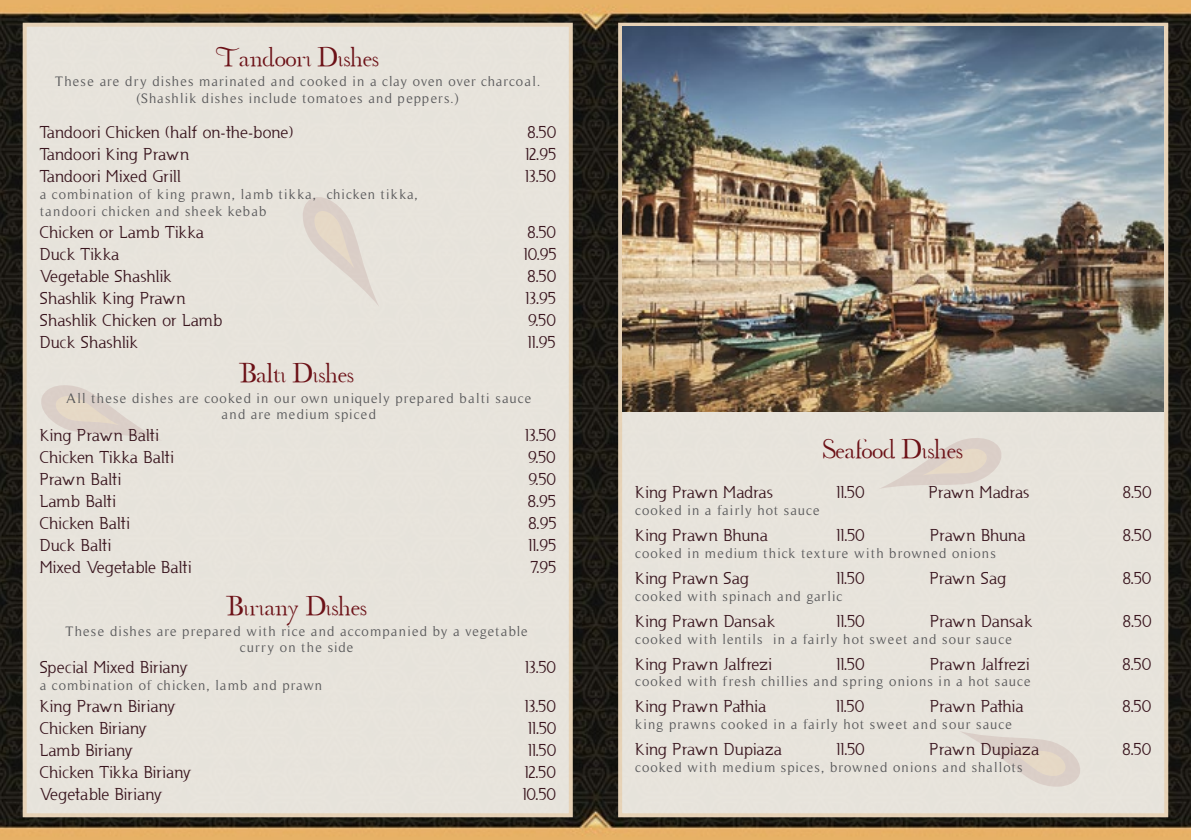
<style>
.page{position:relative;width:1191px;height:840px;background:#fff}
.page>*{position:absolute;margin:0;border:0;box-sizing:border-box;transform-origin:0 0}
.t1{font:24px "Decorativefont FINAL";color:#6c1117}
.t2{font:16px "Usenet";letter-spacing:.03em;color:#39151e}
.t3{font:16px "Usenet";letter-spacing:.01em;color:#39151e}
.t4{font:16px "Usenet";letter-spacing:.05em;color:#39151e}
.t5{font:14px/16px "Timeless";letter-spacing:.08em;color:#58585a;text-align:center}
.t6{font:14px "Timeless";letter-spacing:.06em;color:#58585a}
</style>
<div class="page">
<img style="left:0;top:0;width:1191px;height:839px">
<div style="left:21px;top:21px;width:554px;height:797px;background:#e7e3dc"></div>
<svg style="left:616px;top:21px;width:554px;height:797px;background:#e2ddd5"></svg>
<svg style="left:878px;top:434px;width:126px;height:54px;background:#e2dad2"></svg>
<svg style="left:959px;top:730px;width:124px;height:59px;background:#e3dbd2"></svg>
<svg style="left:300px;top:193px;width:79px;height:114px;background:#e3ddd4"></svg>
<svg style="left:38px;top:381px;width:124px;height:59px;background:#e3dbd2"></svg>
<img style="left:622px;top:27px;width:541px;height:384px">
<h1 class="t1" style="left:216px;top:40px;width:164px">Tandoori Dishes</h1>
<p class="t5" style="left:55px;top:73px;width:487px;line-height:16.8px">These are dry dishes marinated and cooked in a clay oven over charcoal. (Shashlik dishes include tomatoes and peppers.)</p>
<p class="t3" style="left:40px;top:122px;width:255px">Tandoori Chicken (half on-the-bone)</p>
<p class="t2" style="left:528px;top:122px;width:30px">8.50</p>
<p class="t3" style="left:40px;top:144px;width:151px">Tandoori King Prawn</p>
<p class="t2" style="left:525px;top:144px;width:32px">12.95</p>
<p class="t2" style="left:40px;top:166px;width:143px">Tandoori Mixed Grill</p>
<p class="t2" style="left:525px;top:166px;width:32px">13.50</p>
<p class="t5" style="left:40px;top:185px;width:380px;line-height:16.8px;text-align:left">a combination of king prawn, lamb tikka, chicken tikka, tandoori chicken and sheek kebab</p>
<p class="t2" style="left:40px;top:221px;width:166px">Chicken or Lamb Tikka</p>
<p class="t2" style="left:528px;top:221px;width:30px">8.50</p>
<p class="t2" style="left:40px;top:243px;width:81px">Duck Tikka</p>
<p class="t2" style="left:524px;top:243px;width:34px">10.95</p>
<p class="t2" style="left:40px;top:265px;width:133px">Vegetable Shashlik</p>
<p class="t2" style="left:528px;top:265px;width:30px">8.50</p>
<p class="t2" style="left:40px;top:287px;width:147px">Shashlik King Prawn</p>
<p class="t2" style="left:525px;top:287px;width:32px">13.95</p>
<p class="t2" style="left:40px;top:310px;width:184px">Shashlik Chicken or Lamb</p>
<p class="t2" style="left:528px;top:310px;width:29px">9.50</p>
<p class="t2" style="left:40px;top:332px;width:100px">Duck Shashlik</p>
<p class="t2" style="left:528px;top:332px;width:29px">11.95</p>
<h1 class="t1" style="left:239px;top:355px;width:116px">Balti Dishes</h1>
<p class="t5" style="left:66px;top:389px;width:467px">All these dishes are cooked in our own uniquely prepared balti sauce and are medium spiced</p>
<p class="t2" style="left:40px;top:424px;width:120px">King Prawn Balti</p>
<p class="t2" style="left:525px;top:424px;width:32px">13.50</p>
<p class="t2" style="left:40px;top:446px;width:135px">Chicken Tikka Balti</p>
<p class="t2" style="left:528px;top:446px;width:29px">9.50</p>
<p class="t2" style="left:40px;top:468px;width:83px">Prawn Balti</p>
<p class="t2" style="left:529px;top:468px;width:29px">9.50</p>
<p class="t4" style="left:40px;top:491px;width:78px">Lamb Balti</p>
<p class="t2" style="left:528px;top:491px;width:29px">8.95</p>
<p class="t2" style="left:40px;top:513px;width:91px">Chicken Balti</p>
<p class="t2" style="left:529px;top:513px;width:29px">8.95</p>
<p class="t2" style="left:40px;top:535px;width:73px">Duck Balti</p>
<p class="t2" style="left:528px;top:535px;width:29px">11.95</p>
<p class="t2" style="left:40px;top:557px;width:153px">Mixed Vegetable Balti</p>
<p class="t2" style="left:531px;top:557px;width:26px">7.95</p>
<h1 class="t1" style="left:226px;top:589px;width:143px">Biriany Dishes</h1>
<p class="t5" style="left:65px;top:623px;width:464px">These dishes are prepared with rice and accompanied by a vegetable curry on the side</p>
<p class="t2" style="left:40px;top:656px;width:150px">Special Mixed Biriany</p>
<p class="t2" style="left:525px;top:656px;width:32px">13.50</p>
<p class="t6" style="left:40px;top:677px;width:284px">a combination of chicken, lamb and prawn</p>
<p class="t2" style="left:40px;top:695px;width:138px">King Prawn Biriany</p>
<p class="t2" style="left:525px;top:695px;width:32px">13.50</p>
<p class="t2" style="left:40px;top:717px;width:109px">Chicken Biriany</p>
<p class="t2" style="left:528px;top:717px;width:29px">11.50</p>
<p class="t2" style="left:40px;top:739px;width:95px">Lamb Biriany</p>
<p class="t2" style="left:528px;top:739px;width:29px">11.50</p>
<p class="t2" style="left:40px;top:761px;width:153px">Chicken Tikka Biriany</p>
<p class="t2" style="left:524px;top:761px;width:33px">12.50</p>
<p class="t2" style="left:40px;top:783px;width:124px">Vegetable Biriany</p>
<p class="t2" style="left:523px;top:783px;width:35px">10.50</p>
<h1 class="t1" style="left:823px;top:431px;width:141px">Seafood Dishes</h1>
<p class="t2" style="left:635px;top:482px;width:139px">King Prawn Madras</p>
<p class="t2" style="left:836px;top:482px;width:29px">11.50</p>
<p class="t2" style="left:928px;top:482px;width:102px">Prawn Madras</p>
<p class="t2" style="left:1123px;top:482px;width:30px">8.50</p>
<p class="t5" style="left:635px;top:502px;width:186px">cooked in a fairly hot sauce</p>
<p class="t2" style="left:635px;top:524px;width:134px">King Prawn Bhuna</p>
<p class="t2" style="left:836px;top:524px;width:29px">11.50</p>
<p class="t2" style="left:930px;top:524px;width:97px">Prawn Bhuna</p>
<p class="t2" style="left:1123px;top:524px;width:30px">8.50</p>
<p class="t5" style="left:635px;top:545px;width:362px">cooked in medium thick texture with browned onions</p>
<p class="t2" style="left:635px;top:567px;width:115px">King Prawn Sag</p>
<p class="t2" style="left:836px;top:567px;width:29px">11.50</p>
<p class="t2" style="left:929px;top:567px;width:78px">Prawn Sag</p>
<p class="t2" style="left:1123px;top:567px;width:30px">8.50</p>
<p class="t5" style="left:635px;top:587px;width:209px">cooked with spinach and garlic</p>
<p class="t2" style="left:635px;top:610px;width:141px">King Prawn Dansak</p>
<p class="t2" style="left:836px;top:610px;width:29px">11.50</p>
<p class="t2" style="left:930px;top:610px;width:104px">Prawn Dansak</p>
<p class="t2" style="left:1123px;top:610px;width:30px">8.50</p>
<p class="t5" style="left:635px;top:630px;width:378px">cooked with lentils in a fairly hot sweet and sour sauce</p>
<p class="t2" style="left:635px;top:653px;width:138px">King Prawn Jalfrezi</p>
<p class="t2" style="left:836px;top:653px;width:29px">11.50</p>
<p class="t2" style="left:930px;top:653px;width:101px">Prawn Jalfrezi</p>
<p class="t2" style="left:1122px;top:653px;width:30px">8.50</p>
<p class="t5" style="left:635px;top:673px;width:397px">cooked with fresh chillies and spring onions in a hot sauce</p>
<p class="t2" style="left:635px;top:696px;width:133px">King Prawn Pathia</p>
<p class="t2" style="left:836px;top:696px;width:29px">11.50</p>
<p class="t3" style="left:930px;top:696px;width:95px">Prawn Pathia</p>
<p class="t2" style="left:1123px;top:696px;width:30px">8.50</p>
<p class="t5" style="left:635px;top:716px;width:378px">king prawns cooked in a fairly hot sweet and sour sauce</p>
<p class="t2" style="left:635px;top:739px;width:148px">King Prawn Dupiaza</p>
<p class="t2" style="left:836px;top:739px;width:29px">11.50</p>
<p class="t4" style="left:929px;top:739px;width:111px">Prawn Dupiaza</p>
<p class="t2" style="left:1122px;top:739px;width:30px">8.50</p>
<p class="t5" style="left:635px;top:759px;width:389px">cooked with medium spices, browned onions and shallots</p>
</div>
